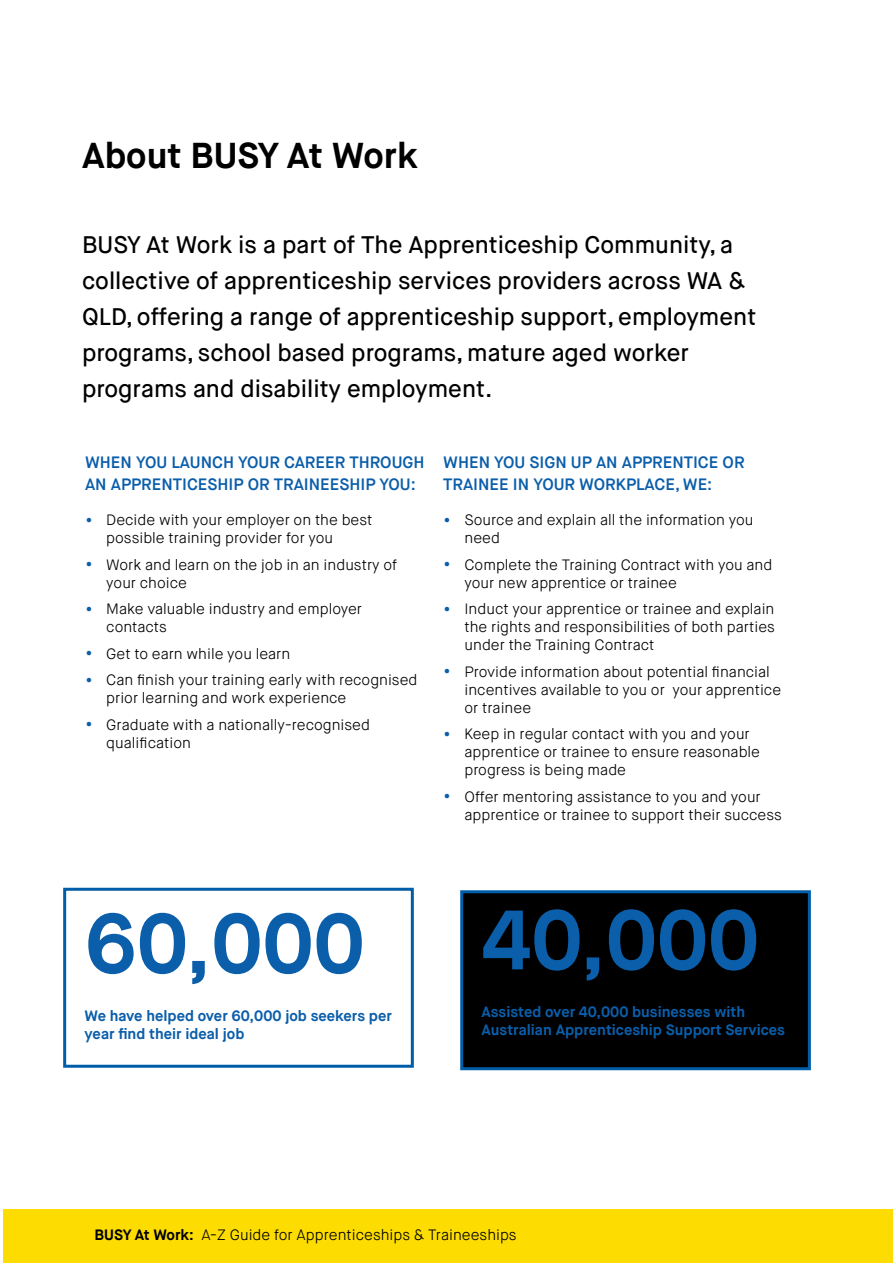
<style>
.page{position:relative;width:893px;height:1263px;background:#fff}
.page>*{position:absolute;margin:0;border:0;box-sizing:border-box;transform-origin:0 0}
.t1{font:700 84px "Maison Neue";color:#0b5eaa}
.t2{font:700 36px "Maison Neue";color:#000}
.t3{font:500 24px/36px "Maison Neue";color:#000}
.t4{font:600 16.5px/22.5px "Maison Neue";color:#0b5eaa}
.t5{font:300 15px/18px "Maison Neue";color:#000}
.t6{font:700 15px/18px "Maison Neue";color:#0b5eaa}
.s1{font-size:27px;color:#0b5eaa}
.s2{font-weight:700}
</style>
<div class="page">
<div style="left:3px;top:1210px;width:890px;height:53px;background:#fddd01"></div>
<div style="left:63px;top:888px;width:351px;height:180px;border:3px solid #005ea8"></div>
<div style="left:462px;top:892px;width:347px;height:177px;background:#000"></div>
<div style="left:460px;top:890px;width:351px;height:180px;border:3px solid #005ea8"></div>
<h2 class="t2" style="left:82px;top:133px;width:337px">About BUSY At Work</h2>
<p class="t3" style="left:82px;top:226px;width:676px">BUSY At Work is a part of The Apprenticeship Community, a collective of apprenticeship services providers across WA &amp; QLD, offering a range of apprenticeship support, employment programs, school based programs, mature aged worker programs and disability employment.</p>
<p class="t4" style="left:85px;top:451px;width:341px">WHEN YOU LAUNCH YOUR CAREER THROUGH<br>AN APPRENTICESHIP OR TRAINEESHIP YOU:</p>
<p class="t5" style="left:106px;top:511px;width:268px;text-indent:-21px"><span class="s1">•</span> Decide with your employer on the best possible training provider for you</p>
<p class="t5" style="left:106px;top:555px;width:292px;text-indent:-21px"><span class="s1">•</span> Work and learn on the job in an industry of your choice</p>
<p class="t5" style="left:106px;top:600px;width:257px;text-indent:-21px"><span class="s1">•</span> Make valuable industry and employer contacts</p>
<p class="t5" style="left:85px;top:644px;width:207px"><span class="s1">•</span> Get to earn while you learn</p>
<p class="t5" style="left:106px;top:671px;width:313px;text-indent:-21px"><span class="s1">•</span> Can finish your training early with recognised prior learning and work experience</p>
<p class="t5" style="left:106px;top:715px;width:265px;text-indent:-21px"><span class="s1">•</span> Graduate with a nationally-recognised qualification</p>
<p class="t4" style="left:443px;top:451px;width:303px">WHEN YOU SIGN UP AN APPRENTICE OR<br>TRAINEE IN YOUR WORKPLACE, WE:</p>
<p class="t5" style="left:464px;top:511px;width:291px;text-indent:-21px"><span class="s1">•</span> Source and explain all the information you need</p>
<p class="t5" style="left:464px;top:555px;width:309px;text-indent:-21px"><span class="s1">•</span> Complete the Training Contract with you and your new apprentice or trainee</p>
<p class="t5" style="left:464px;top:600px;width:312px;text-align:justify;text-indent:-21px"><span class="s1">•</span> Induct your apprentice or trainee and explain the rights and responsibilities of both parties under the Training Contract</p>
<p class="t5" style="left:464px;top:662px;width:318px;text-indent:-21px"><span class="s1">•</span> Provide information about potential financial incentives available to you or your apprentice or trainee</p>
<p class="t5" style="left:464px;top:725px;width:297px;text-indent:-21px"><span class="s1">•</span> Keep in regular contact with you and your apprentice or trainee to ensure reasonable progress is being made</p>
<p class="t5" style="left:464px;top:787px;width:319px;text-indent:-21px"><span class="s1">•</span> Offer mentoring assistance to you and your apprentice or trainee to support their success</p>
<h1 class="t1" style="left:85px;top:890px;width:282px">60,000</h1>
<p class="t6" style="left:85px;top:1006px;width:309px">We have helped over 60,000 job seekers per year find their ideal job</p>
<h1 class="t1" style="left:482px;top:887px;width:279px">40,000</h1>
<p class="t6" style="left:482px;top:1003px;width:305px">Assisted over 40,000 businesses with<br>Australian Apprenticeship Support Services</p>
<p class="t5" style="left:95px;top:1226px;width:424px"><span class="s2">BUSY At Work:</span> A-Z Guide for Apprenticeships &amp; Traineeships</p>
</div>
